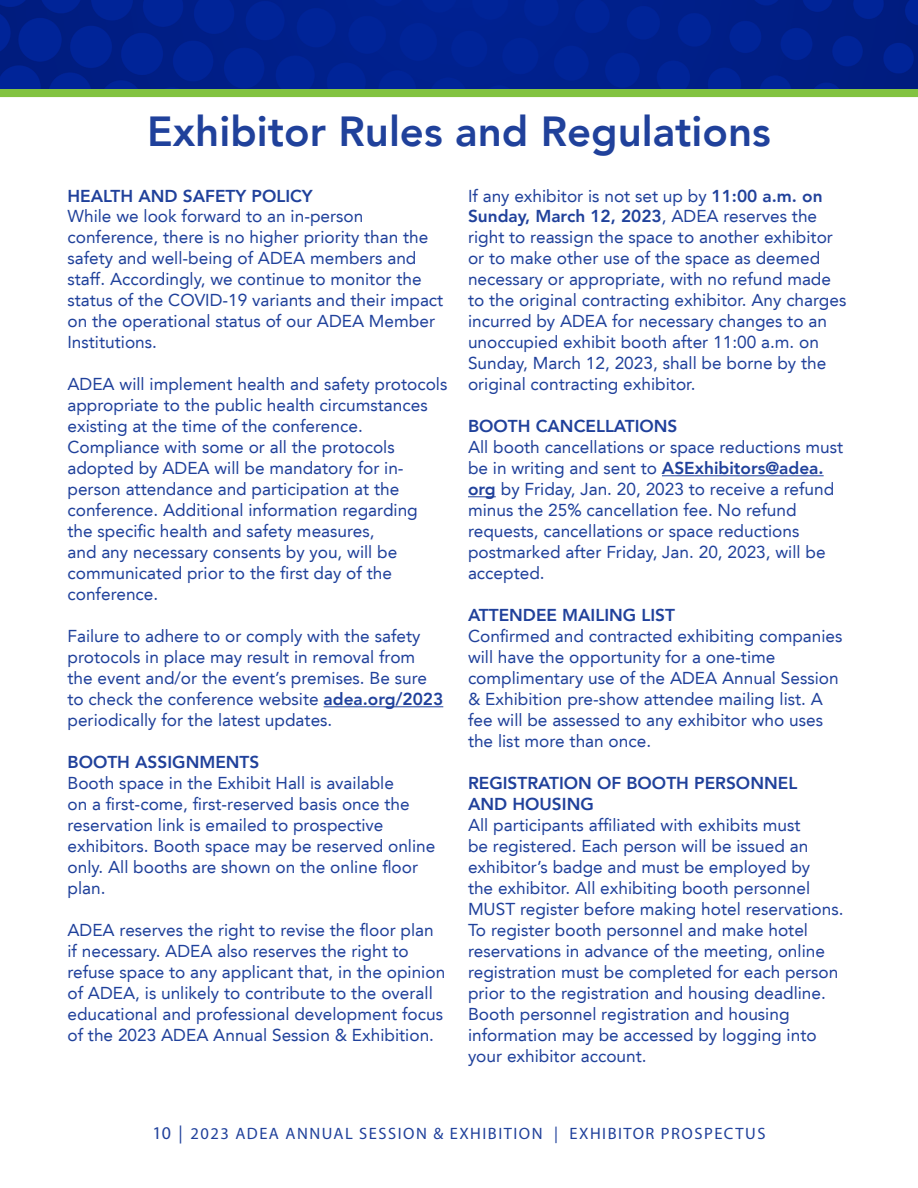
<style>
.page{position:relative;width:918px;height:1188px;background:#fff}
.page>*{position:absolute;margin:0;border:0;box-sizing:border-box;transform-origin:0 0}
.t1{font:800 42px "Avenir LT";color:#20419b}
.t2{font:17.25px/21px "Avenir LT";color:#20419b}
.t3{font:800 17.25px/21px "Avenir LT";color:#20419b}
.t4{font:16.5px "Myriad Pro";letter-spacing:.09em;color:#20419b}
.s1{font-weight:800}
.s2{font-size:18px}
</style>
<div class="page">
<div style="left:0;top:89px;width:918px;height:8px;background:#82c341"></div>
<img style="left:0;top:0;width:918px;height:89px">
<hr style="left:324px;top:706px;width:119px;height:1px;background:#20419b">
<hr style="left:662px;top:475px;width:162px;height:1px;background:#20419b">
<svg style="left:468px;top:496px;width:28px;height:1px"></svg>
<h1 class="t1" style="left:147px;top:106px;width:625px">Exhibitor Rules and Regulations</h1>
<p class="t3" style="left:68px;top:185px;width:247px">HEALTH AND SAFETY POLICY</p>
<p class="t2" style="left:68px;top:206px;width:377px">While we look forward to an in-person conference, there is no higher priority than the safety and well-being of ADEA members and staff. Accordingly, we continue to monitor the status of the COVID-19 variants and their impact on the operational status of our ADEA Member Institutions.</p>
<p class="t2" style="left:68px;top:374px;width:381px">ADEA will implement health and safety protocols appropriate to the public health circumstances existing at the time of the conference.<br>Compliance with some or all the protocols adopted by ADEA will be mandatory for in&shy;person attendance and participation at the conference. Additional information regarding<br>the specific health and safety measures,<br>and any necessary consents by you, will be communicated prior to the first day of the conference.</p>
<p class="t2" style="left:68px;top:626px;width:377px">Failure to adhere to or comply with the safety protocols in place may result in removal from the event and/or the event’s premises. Be sure to check the conference website <span class="s1">adea.org/2023 </span>periodically for the latest updates.</p>
<p class="t3" style="left:68px;top:752px;width:193px">BOOTH ASSIGNMENTS</p>
<p class="t2" style="left:68px;top:773px;width:369px">Booth space in the Exhibit Hall is available<br>on a first-come, first-reserved basis once the reservation link is emailed to prospective exhibitors. Booth space may be reserved online only. All booths are shown on the online floor plan.</p>
<p class="t2" style="left:68px;top:920px;width:379px">ADEA reserves the right to revise the floor plan if necessary. ADEA also reserves the right to refuse space to any applicant that, in the opinion of ADEA, is unlikely to contribute to the overall educational and professional development focus of the 2023 ADEA Annual Session &amp; Exhibition.</p>
<p class="t2" style="left:468px;top:185px;width:380px">If any exhibitor is not set up by <span class="s1">11:00 a.m. on Sunday, March 12, 2023</span>, ADEA reserves the right to reassign the space to another exhibitor or to make other use of the space as deemed necessary or appropriate, with no refund made to the original contracting exhibitor. Any charges incurred by ADEA for necessary changes to an unoccupied exhibit booth after 11:00 a.m. on Sunday, March 12, 2023, shall be borne by the original contracting exhibitor.</p>
<p class="t3" style="left:468px;top:416px;width:211px">BOOTH CANCELLATIONS</p>
<p class="t2" style="left:468px;top:437px;width:377px">All booth cancellations or space reductions must be in writing and sent to <span class="s1">ASExhibitors@adea. org</span> by Friday, Jan. 20, 2023 to receive a refund minus the 25% cancellation fee. No refund requests, cancellations or space reductions postmarked after Friday, Jan. 20, 2023, will be accepted.</p>
<p class="t3" style="left:468px;top:605px;width:208px">ATTENDEE MAILING LIST</p>
<p class="t2" style="left:468px;top:626px;width:376px">Confirmed and contracted exhibiting companies will have the opportunity for a one-time complimentary use of the ADEA Annual Session &amp; Exhibition pre-show attendee mailing list. A fee will be assessed to any exhibitor who uses the list more than once.</p>
<p class="t3" style="left:468px;top:773px;width:331px">REGISTRATION OF BOOTH PERSONNEL<br>AND HOUSING</p>
<p class="t2" style="left:468px;top:815px;width:377px">All participants affiliated with exhibits must<br>be registered. Each person will be issued an exhibitor’s badge and must be employed by<br>the exhibitor. All exhibiting booth personnel MUST register before making hotel reservations.<br>To register booth personnel and make hotel reservations in advance of the meeting, online registration must be completed for each person prior to the registration and housing deadline.<br>Booth personnel registration and housing information may be accessed by logging into your exhibitor account.</p>
<p class="t4" style="left:153px;top:1123px;width:614px"><span class="s2">10 |</span> 2023 ADEA ANNUAL SESSION &amp; EXHIBITION | EXHIBITOR PROSPECTUS</p>
</div>
